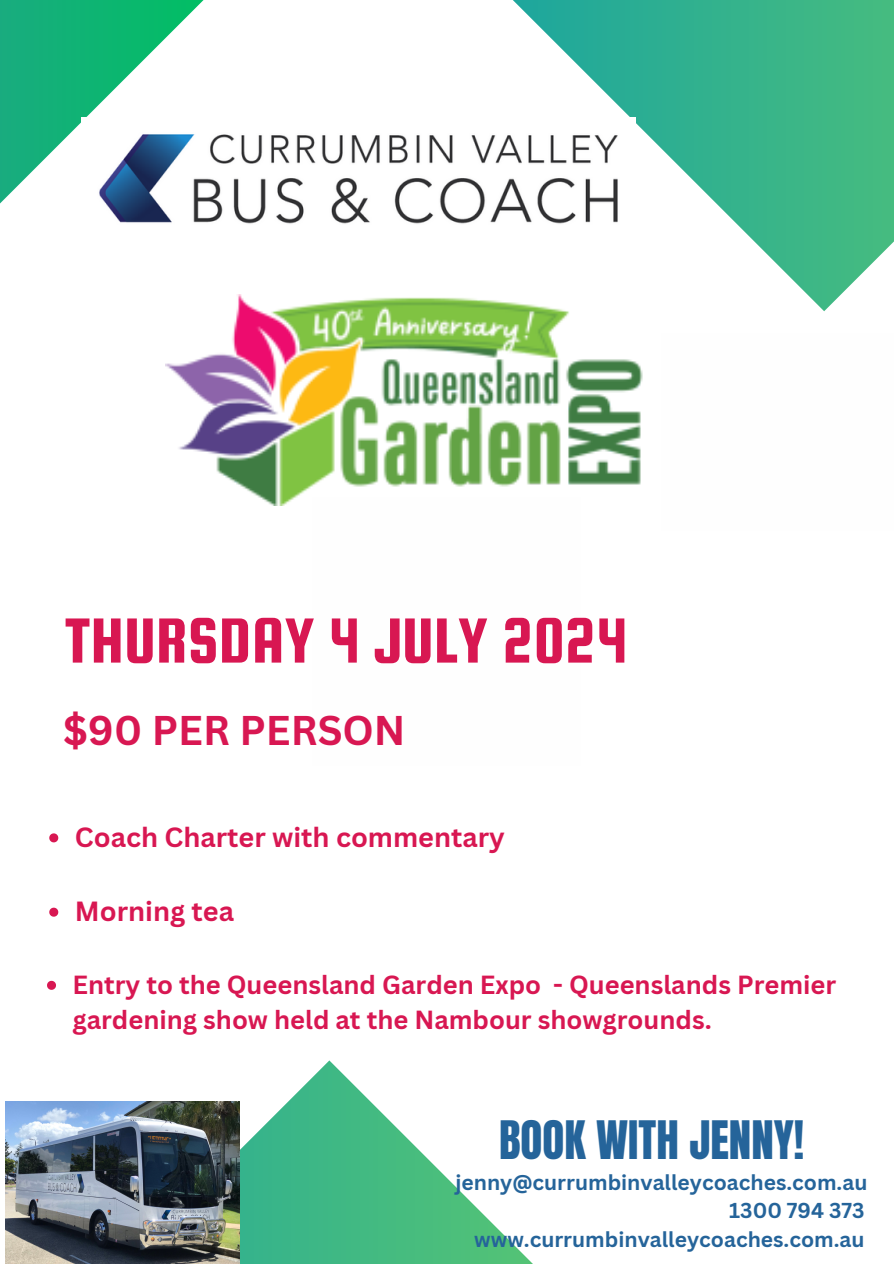
<style>
.page{position:relative;width:894px;height:1264px;background:#fff}
.page>*{position:absolute;margin:0;border:0;box-sizing:border-box;transform-origin:0 0}
.t1{font:68.25px "Squada One";color:#d81752}
.t2{font:45px "Anton";color:#25649a}
.t3{font:700 40.35px "Canva Sans";color:#d81752}
.t4{font:700 27px "Canva Sans";color:#d81752}
.t5{font:700 25.5px/34.8px "Canva Sans";color:#d81752}
.t6{font:700 21px "Canva Sans";color:#25649a}
</style>
<div class="page">
<svg style="left:239px;top:0;width:654px;height:295px"></svg>
<svg style="left:0;top:0;width:203px;height:204px;fill:#16b47b"></svg>
<img style="left:82px;top:117px;width:553px;height:122px">
<svg style="left:239px;top:1060px;width:293px;height:203px"></svg>
<img style="left:5px;top:1101px;width:234px;height:162px">
<img style="left:165px;top:295px;width:676px;height:210px">
<div style="left:313px;top:497px;width:267px;height:268px;background:#fefefe"></div>
<div style="left:661px;top:333px;width:232px;height:197px;background:#fefefe"></div>
<svg style="left:49px;top:833px;width:9px;height:9px"></svg>
<svg style="left:49px;top:907px;width:9px;height:9px"></svg>
<svg style="left:47px;top:980px;width:9px;height:9px"></svg>
<h3 class="t1" style="left:65px;top:604px;width:564px">THURSDAY 4 JULY 2024</h3>
<p class="t3" style="left:63px;top:702px;width:344px">$90 PER PERSON</p>
<p class="t4" style="left:75px;top:818px;width:431px">Coach Charter with commentary</p>
<p class="t4" style="left:75px;top:892px;width:160px">Morning tea</p>
<p class="t5" style="left:72px;top:967px;width:765px">Entry to the Queensland Garden Expo - Queenslands Premier gardening show held at the Nambour showgrounds.</p>
<h1 class="t2" style="left:499px;top:1107px;width:306px">BOOK WITH JENNY!</h1>
<h2 class="t6" style="left:455px;top:1167px;width:413px">jenny@currumbinvalleycoaches.com.au</h2>
<p class="t6" style="left:729px;top:1195px;width:137px">1300 794 373</p>
<p class="t6" style="left:474px;top:1224px;width:392px">www.currumbinvalleycoaches.com.au</p>
</div>
